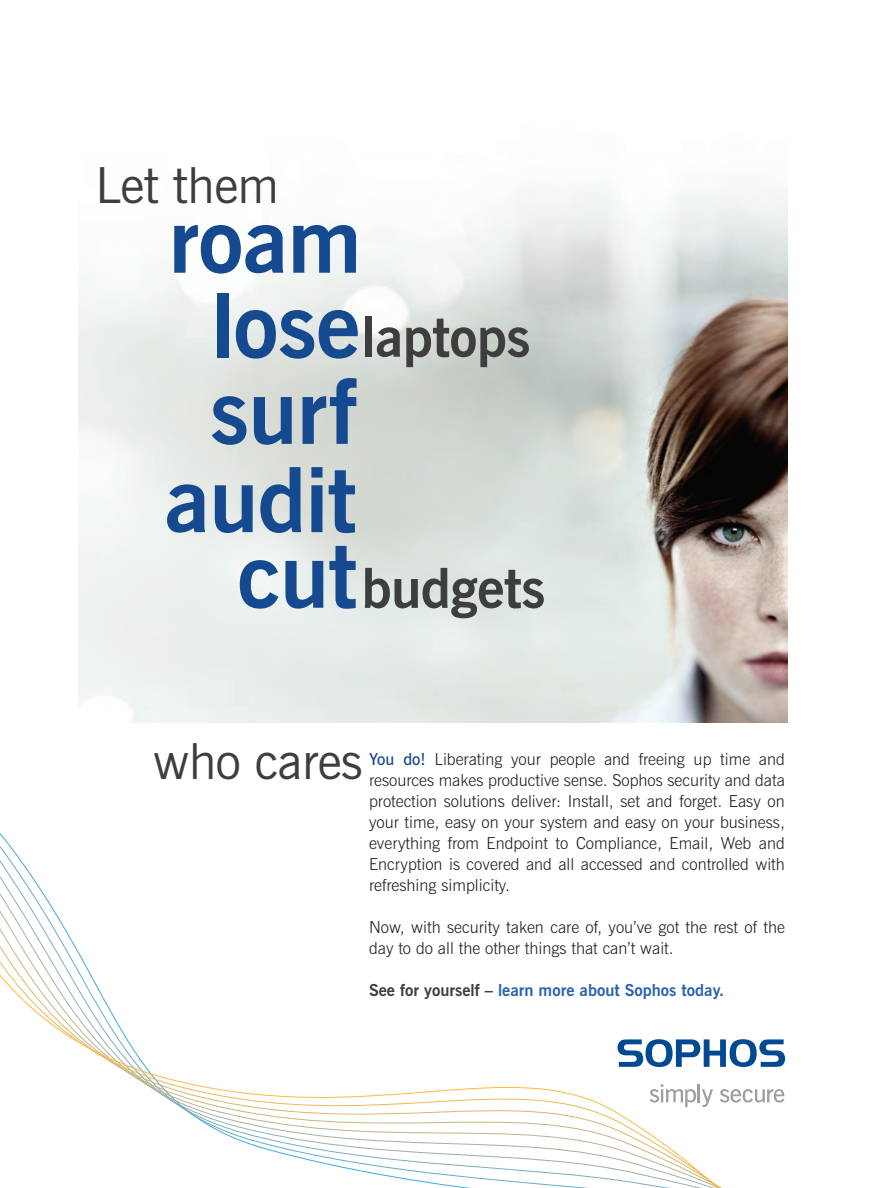
<style>
.page{position:relative;width:869px;height:1188px;background:#fff}
.page>*{position:absolute;margin:0;border:0;box-sizing:border-box;transform-origin:0 0}
.t1{font:700 89.4px/85.7px "News Gothic BT";letter-spacing:-.01em;color:#164a90;text-align:right}
.t2{font:700 55.05px "News Gothic BT";letter-spacing:-.01em;color:#3e3e3f}
.t3{font:49.65px "News Gothic BT";letter-spacing:-.01em;color:#3e3e3f}
.t4{font:300 16.5px/21px "News Gothic BT";color:#231f20;text-align:justify}
.t5{font:700 16.5px "News Gothic BT";color:#2b63af}
.s1{font-weight:600;color:#164a90}
.s2{color:#3e3e3f}
</style>
<div class="page">
<img style="left:78px;top:189px;width:709px;height:533px">
<svg style="left:0;top:833px;width:786px;height:355px"></svg>
<h3 class="t3" style="left:95px;top:155px;width:185px">Let them</h3>
<h1 class="t1" style="left:168px;top:197px;width:195px;text-align:center">roam lose surf</h1>
<h2 class="t2" style="left:361px;top:304px;width:170px">laptops</h2>
<h1 class="t1" style="left:164px;top:462px;width:194px;line-height:75.6px">audit cut</h1>
<h2 class="t2" style="left:361px;top:555px;width:185px">budgets</h2>
<h3 class="t3" style="left:153px;top:731px;width:211px">who cares</h3>
<p class="t4" style="left:369px;top:748px;width:417px"><span class="s1">You do!</span> Liberating your people and freeing up time and resources makes productive sense. Sophos security and data protection solutions deliver: Install, set and forget. Easy on your time, easy on your system and easy on your business, everything from Endpoint to Compliance, Email, Web and Encryption is covered and all accessed and controlled with refreshing simplicity.</p>
<p class="t4" style="left:369px;top:917px;width:417px">Now, with security taken care of, you’ve got the rest of the day to do all the other things that can’t wait.</p>
<p class="t5" style="left:369px;top:980px;width:356px"><span class="s2">See for yourself –</span> learn more about Sophos today.</p>
</div>
